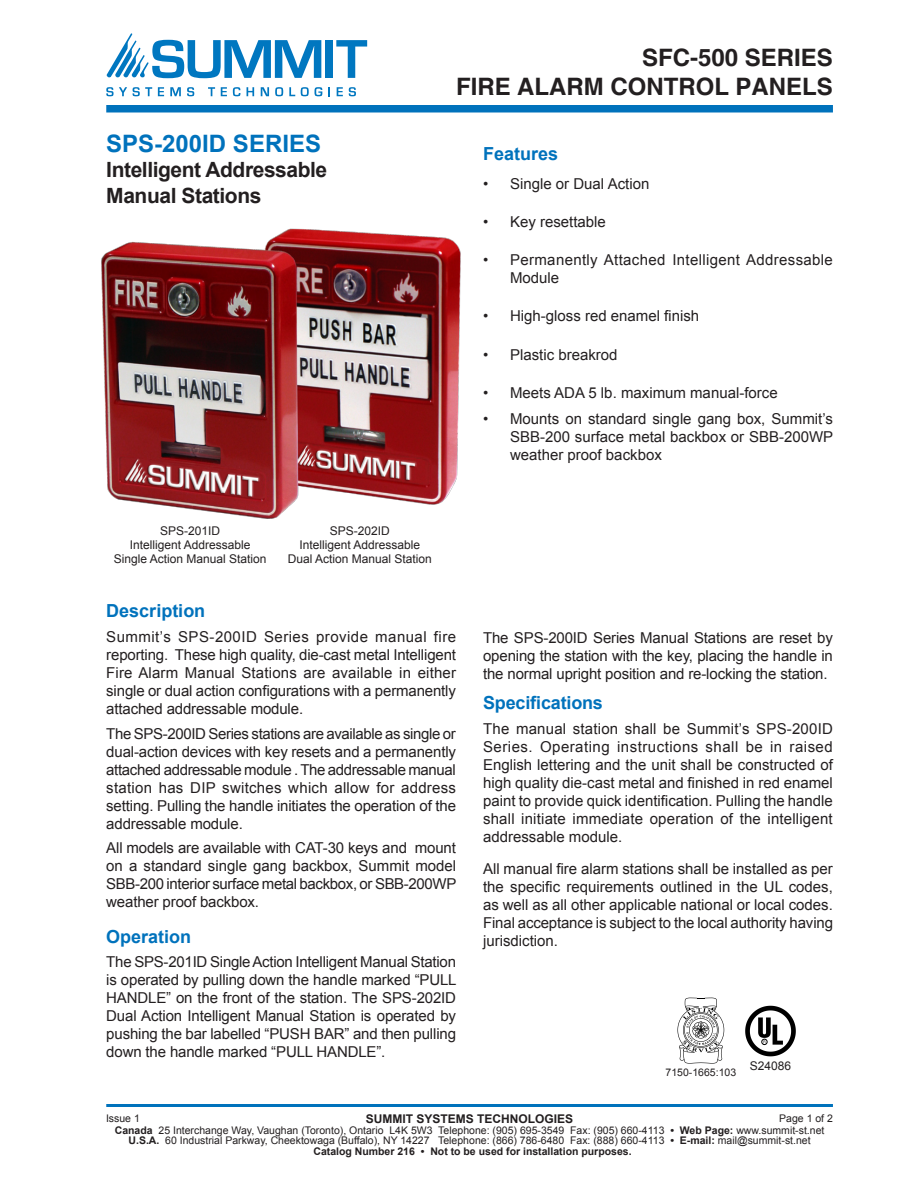
<style>
.page{position:relative;width:918px;height:1188px;background:#fff}
.page>*{position:absolute;margin:0;border:0;box-sizing:border-box;transform-origin:0 0}
.t1{font:700 24px "Helvetica";color:#231f20}
.t2{font:700 24px "Arial";color:#0072bc}
.t3{font:700 21px "Arial";letter-spacing:-.02em;color:#231f20}
.heading_3{font:700 18px "Arial";color:#0072bc}
.heading_1{font:700 18px "Arial";color:#0072bc}
.t4{font:15px/18px "Arial";letter-spacing:-.01em;color:#231f20;text-align:justify}
.t5{font:15px/18px "Arial";letter-spacing:.025em;color:#231f20}
.t6{font:12px "Arial";color:#231f20}
.t7{font:700 12px "Arial";color:#231f20}
.t8{font:10.5px "Arial";color:#231f20}
.t9{font:700 10.5px "Arial";color:#231f20}
.s1{font-weight:700}
</style>
<div class="page">
<div style="left:106px;top:105px;width:727px;height:7px;background:#0072bc"></div>
<div style="left:325px;top:40px;width:8px;height:38px;background:#0077c0"></div>
<svg style="left:336px;top:40px;width:31px;height:38px"></svg>
<svg style="left:107px;top:33px;width:214px;height:45px"></svg>
<svg style="left:106px;top:87px;width:21px;height:9px"></svg>
<svg style="left:133px;top:87px;width:19px;height:9px"></svg>
<svg style="left:158px;top:87px;width:6px;height:9px"></svg>
<svg style="left:170px;top:87px;width:11px;height:9px"></svg>
<svg style="left:187px;top:87px;width:7px;height:9px"></svg>
<svg style="left:208px;top:87px;width:7px;height:9px"></svg>
<svg style="left:221px;top:87px;width:6px;height:9px"></svg>
<svg style="left:233px;top:87px;width:7px;height:9px"></svg>
<svg style="left:247px;top:87px;width:7px;height:9px"></svg>
<svg style="left:261px;top:87px;width:8px;height:9px"></svg>
<svg style="left:275px;top:87px;width:8px;height:9px"></svg>
<svg style="left:289px;top:87px;width:6px;height:9px"></svg>
<svg style="left:301px;top:87px;width:21px;height:9px"></svg>
<svg style="left:337px;top:87px;width:6px;height:9px"></svg>
<svg style="left:349px;top:87px;width:7px;height:9px"></svg>
<hr style="left:106px;top:1104px;width:727px;height:3px;background:#0072bc">
<img style="left:101px;top:228px;width:360px;height:291px">
<svg style="left:745px;top:1006px;width:51px;height:50px"></svg>
<svg style="left:678px;top:998px;width:46px;height:66px"></svg>
<p class="t2" style="left:106px;top:128px;width:216px">SPS-200ID SERIES</p>
<p class="t3" style="left:106px;top:156px;width:223px">Intelligent Addressable</p>
<p class="t3" style="left:106px;top:181px;width:157px">Manual Stations</p>
<p class="t6" style="left:160px;top:523px;width:62px">SPS-201ID</p>
<p class="t6" style="left:130px;top:537px;width:122px">Intelligent Addressable</p>
<p class="t6" style="left:114px;top:551px;width:154px">Single Action Manual Station</p>
<p class="t6" style="left:330px;top:523px;width:62px">SPS-202ID</p>
<p class="t6" style="left:299px;top:537px;width:122px">Intelligent Addressable</p>
<p class="t6" style="left:288px;top:551px;width:146px">Dual Action Manual Station</p>
<p class="t1" style="left:642px;top:43px;width:192px">SFC-500 SERIES</p>
<p class="t1" style="left:456px;top:72px;width:378px">FIRE ALARM CONTROL PANELS</p>
<p class="heading_1" style="left:483px;top:142px;width:77px">Features</p>
<p class="t4" style="left:483px;top:174px;width:168px">• Single or Dual Action</p>
<p class="t4" style="left:483px;top:213px;width:124px">• Key resettable</p>
<p class="t5" style="left:510px;top:251px;width:324px;text-indent:-27px">• Permanently Attached Intelligent Addressable<br>Module</p>
<p class="t4" style="left:483px;top:307px;width:218px">• High-gloss red enamel finish</p>
<p class="t4" style="left:483px;top:345px;width:136px">• Plastic breakrod</p>
<p class="t4" style="left:483px;top:384px;width:296px">• Meets ADA 5 lb. maximum manual-force</p>
<p class="t4" style="left:510px;top:410px;width:325px;text-indent:-27px">• Mounts on standard single gang box, Summit’s SBB-200 surface metal backbox or SBB-200WP weather proof backbox</p>
<p class="heading_3" style="left:106px;top:599px;width:101px">Description</p>
<p class="t4" style="left:106px;top:628px;width:351px">Summit’s SPS-200ID Series provide manual fire reporting. These high quality, die-cast metal Intelligent Fire Alarm Manual Stations are available in either single or dual action configurations with a permanently attached addressable module.</p>
<p class="t4" style="left:106px;top:725px;width:351px">The SPS-200ID Series stations are available as single or dual-action devices with key resets and a permanently attached addressable module . The addressable manual station has DIP switches which allow for address setting. Pulling the handle initiates the operation of the addressable module.</p>
<p class="t4" style="left:106px;top:839px;width:352px">All models are available with CAT-30 keys and mount on a standard single gang backbox, Summit model SBB-200 interior surface metal backbox, or SBB-200WP weather proof backbox.</p>
<p class="heading_3" style="left:106px;top:924px;width:87px">Operation</p>
<p class="t4" style="left:106px;top:953px;width:352px">The SPS-201ID Single Action Intelligent Manual Station is operated by pulling down the handle marked “PULL HANDLE” on the front of the station. The SPS-202ID Dual Action Intelligent Manual Station is operated by pushing the bar labelled “PUSH BAR” and then pulling down the handle marked “PULL HANDLE”.</p>
<p class="t4" style="left:483px;top:629px;width:351px">The SPS-200ID Series Manual Stations are reset by opening the station with the key, placing the handle in the normal upright position and re-locking the station.</p>
<p class="heading_3" style="left:483px;top:691px;width:121px">Specifications</p>
<p class="t4" style="left:483px;top:720px;width:351px">The manual station shall be Summit’s SPS-200ID Series. Operating instructions shall be in raised English lettering and the unit shall be constructed of high quality die-cast metal and finished in red enamel paint to provide quick identification. Pulling the handle shall initiate immediate operation of the intelligent addressable module.</p>
<p class="t4" style="left:483px;top:860px;width:351px">All manual fire alarm stations shall be installed as per the specific requirements outlined in the UL codes, as well as all other applicable national or local codes.<br>Final acceptance is subject to the local authority having jurisdiction.</p>
<p class="t8" style="left:666px;top:1065px;width:72px">7150-1665:103</p>
<p class="t6" style="left:750px;top:1058px;width:43px">S24086</p>
<p class="t8" style="left:106px;top:1112px;width:35px">Issue 1</p>
<p class="t8" style="left:779px;top:1112px;width:55px">Page 1 of 2</p>
<p class="t7" style="left:366px;top:1111px;width:209px">SUMMIT SYSTEMS TECHNOLOGIES</p>
<p class="t8" style="left:115px;top:1123px;width:711px"><span class="s1">Canada</span> 25 Interchange Way, Vaughan (Toronto), Ontario L4K 5W3 Telephone: (905) 695-3549 Fax: (905) 660-4113 <span class="s1">• Web Page:</span> www.summit-st.net</p>
<p class="t8" style="left:129px;top:1134px;width:684px"><span class="s1">U.S.A.</span> 60 Industrial Parkway, Cheektowaga (Buffalo), NY 14227 Telephone: (866) 786-6480 Fax: (888) 660-4113 <span class="s1">• E-mail:</span> mail@summit-st.net</p>
<p class="t9" style="left:313px;top:1144px;width:320px">Catalog Number 216 • Not to be used for installation purposes.</p>
</div>
